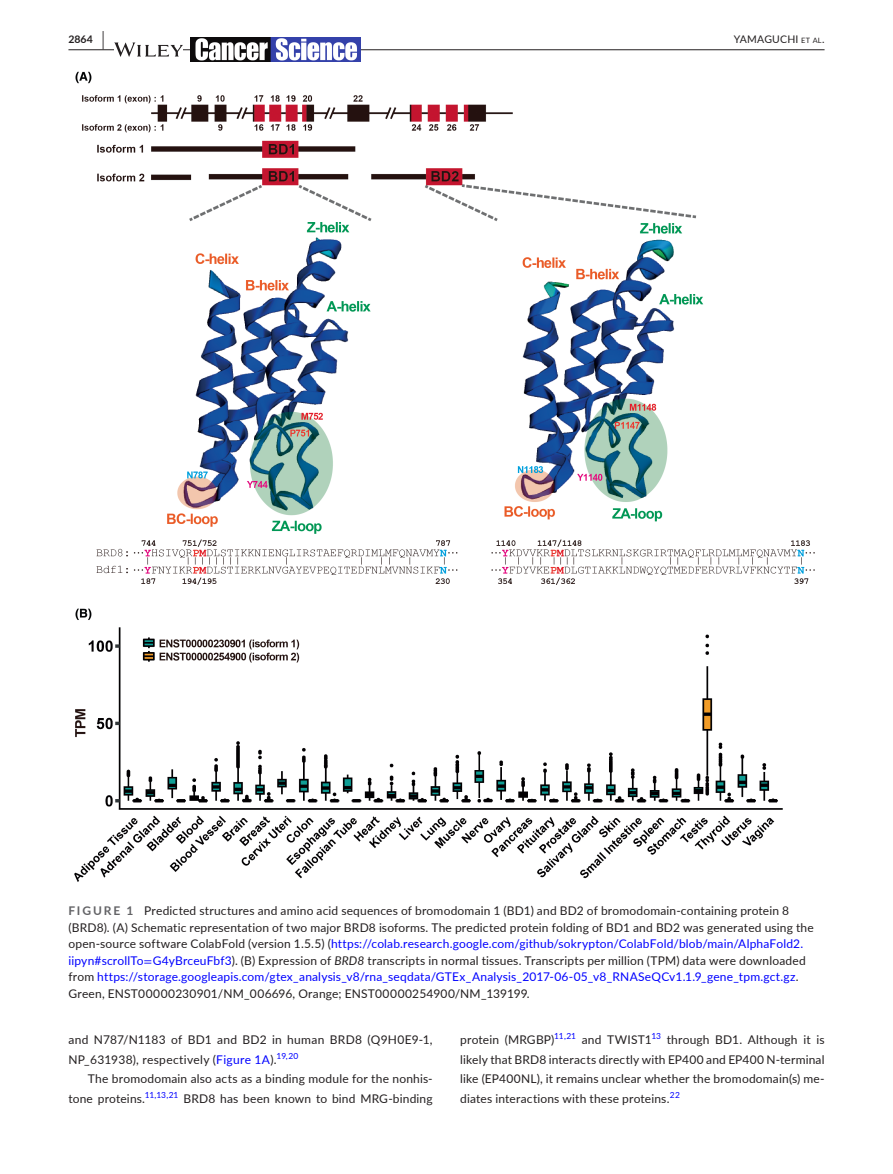
<style>
.page{position:relative;width:893px;height:1174px;background:#fff}
.page>*{position:absolute;margin:0;border:0;box-sizing:border-box;transform-origin:0 0}
.t1{font:12px/19.5px "Lato";letter-spacing:.015em;color:#231f20}
.t2{font:10.5px "Lato";letter-spacing:.02em;color:#231f20}
.t3{font:700 10.5px "Lato";color:#231f20}
.s1{font-size:19.5px}
.s2{font-size:7.35px}
.s3{font-weight:700;color:#636366}
.s4{color:#00f}
.s5{font-family:"STIX";color:#00f}
.s6{font-style:italic}
</style>
<div class="page">
<hr style="left:68px;top:49px;width:756px;height:1px;background:#231f20">
<svg style="left:114px;top:42px;width:69px;height:15px"></svg>
<img style="left:191px;top:38px;width:170px;height:24px">
<img style="left:74px;top:71px;width:741px;height:811px">
<p class="t3" style="left:68px;top:31px;width:37px">2864 <span class="s1">|</span></p>
<p class="t2" style="left:734px;top:31px;width:92px">YAMAGUCHI <span class="s2">et al</span>.</p>
<p class="t1" style="left:68px;top:902px;width:747px;line-height:16.5px"><span class="s3">FIGURE 1</span> Predicted structures and amino acid sequences of bromodomain 1 (BD1) and BD2 of bromodomain-containing protein 8 (BRD8). (A) Schematic representation of two major BRD8 isoforms. The predicted protein folding of BD1 and BD2 was generated using the open-source software ColabFold (version 1.5.5) (<span class="s4">https://colab.research.google.com/github/sokrypton/ColabFold/blob/main/AlphaFold2. iipyn#scrollTo</span><span class="s5">=</span><span class="s4">G4yBrceuFbf3</span>). (B) Expression of <span class="s6">BRD8</span> transcripts in normal tissues. Transcripts per million (TPM) data were downloaded from <span class="s4">https://storage.googleapis.com/gtex_analysis_v8/rna_seqdata/GTEx_Analysis_2017-06-05_v8_RNASeQCv1.1.9_gene_tpm.gct.gz</span>.<br>Green, ENST00000230901/NM_006696, Orange; ENST00000254900/NM_139199.</p>
<p class="t1" style="left:68px;top:1029px;width:366px">and N787/N1183 of BD1 and BD2 in human BRD8 (Q9H0E9-1,<br>NP_631938), respectively (<span class="s4">Figure 1A</span>).<sup>19,20</sup></p>
<p class="t1" style="left:68px;top:1068px;width:366px;text-align:right">The bromodomain also acts as a binding module for the nonhis&shy;tone proteins.<sup>11,13,21</sup> BRD8 has been known to bind MRG-binding</p>
<p class="t1" style="left:460px;top:1029px;width:366px;text-align:justify">protein (MRGBP)<sup>11,21</sup> and TWIST1<sup>13</sup> through BD1. Although it is likely that BRD8 interacts directly with EP400 and EP400 N-terminal like (EP400NL), it remains unclear whether the bromodomain(s) me&shy;diates interactions with these proteins.<sup>22</sup></p>
</div>
